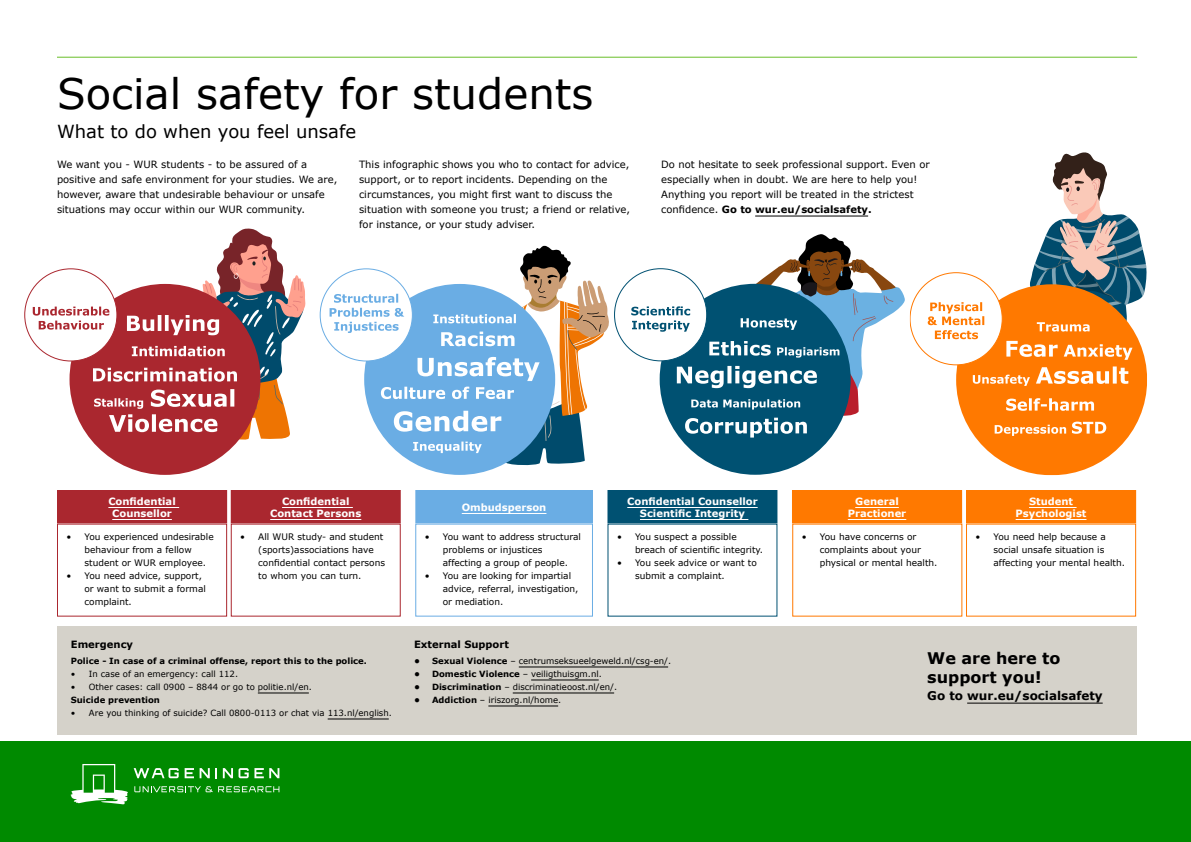
<style>
.page{position:relative;width:1191px;height:842px;background:#fff}
.page>*{position:absolute;margin:0;border:0;box-sizing:border-box;transform-origin:0 0}
.H1_Document_Title{font:42px "Verdana";color:#000}
.H2_Subtitle{font:18px "Verdana";color:#000}
.Kadertekst_callout_0{font:700 16px/19.2px "Verdana";color:#000}
.Kadertekst_callout_0-2{font:700 12px "Verdana";color:#000}
.algemene_tekst{font:10px/15px "Verdana";color:#000}
.H3_Kaderkopje_hulpbi{font:700 10px/12px "Verdana";color:#fff;text-align:center}
.H4_kaderkopje_algeme{font:700 10px "Verdana";color:#000}
.t1{font:9px/13px "Verdana";color:#000}
.t2{font:8.5px "Verdana";color:#000}
.Kadertekst_AlgemeneI{font:700 8.5px "Verdana";color:#000}
.s1{font-weight:700}
</style>
<div class="page">
<hr style="left:755px;top:216px;width:113px;height:1px;background:#000">
<div style="left:70px;top:284px;width:190px;height:191px;background:#aa272f;border-radius:50%"></div>
<svg style="left:33px;top:228px;width:273px;height:214px"></svg>
<div style="left:57px;top:490px;width:170px;height:33px;background:#aa272f"></div>
<hr style="left:108px;top:507px;width:71px;height:1px;background:#fff">
<hr style="left:112px;top:519px;width:60px;height:1px;background:#fff">
<div style="left:57px;top:524px;width:170px;height:93px;border:1px solid #aa272f"></div>
<div style="left:231px;top:490px;width:169px;height:33px;background:#aa272f"></div>
<hr style="left:282px;top:507px;width:71px;height:1px;background:#fff">
<hr style="left:270px;top:519px;width:91px;height:1px;background:#fff">
<div style="left:231px;top:524px;width:170px;height:93px;border:1px solid #aa272f"></div>
<svg style="left:329px;top:245px;width:280px;height:221px"></svg>
<div style="left:416px;top:490px;width:176px;height:33px;background:#6aade4"></div>
<hr style="left:462px;top:513px;width:84px;height:1px;background:#fff">
<div style="left:415px;top:524px;width:178px;height:93px;border:1px solid #6aade4"></div>
<div style="left:608px;top:490px;width:169px;height:33px;background:#005172"></div>
<hr style="left:627px;top:507px;width:130px;height:1px;background:#fff">
<hr style="left:640px;top:519px;width:108px;height:1px;background:#fff">
<div style="left:956px;top:284px;width:191px;height:191px;background:#ff7900;border-radius:50%"></div>
<svg style="left:994px;top:422px;width:112px;height:14px"></svg>
<svg style="left:1006px;top:398px;width:88px;height:13px"></svg>
<svg style="left:927px;top:152px;width:219px;height:234px"></svg>
<div style="left:792px;top:490px;width:169px;height:33px;background:#ff7900"></div>
<hr style="left:855px;top:507px;width:44px;height:1px;background:#fff">
<hr style="left:848px;top:519px;width:58px;height:1px;background:#fff">
<div style="left:966px;top:490px;width:169px;height:33px;background:#ff7900"></div>
<hr style="left:1029px;top:507px;width:47px;height:1px;background:#fff">
<hr style="left:1015px;top:519px;width:71px;height:1px;background:#fff">
<div style="left:966px;top:524px;width:170px;height:93px;border:1px solid #ff7900"></div>
<div style="left:57px;top:626px;width:1079px;height:108px;background:#d5d2ca"></div>
<hr style="left:258px;top:693px;width:51px;height:1px;background:#000">
<hr style="left:328px;top:719px;width:61px;height:1px;background:#000">
<hr style="left:519px;top:667px;width:149px;height:1px;background:#000">
<hr style="left:531px;top:680px;width:68px;height:1px;background:#000">
<hr style="left:513px;top:693px;width:101px;height:1px;background:#000">
<hr style="left:488px;top:706px;width:70px;height:1px;background:#000">
<hr style="left:967px;top:703px;width:135px;height:1px;background:#000">
<div style="left:0;top:741px;width:1191px;height:101px;background:#008a00"></div>
<svg style="left:70px;top:764px;width:209px;height:41px"></svg>
<hr style="left:57px;top:57px;width:1080px;height:1px;background:#69be28">
<div style="left:659px;top:284px;width:191px;height:191px;background:#005172;border-radius:50%"></div>
<svg style="left:631px;top:234px;width:273px;height:204px"></svg>
<h1 class="H1_Document_Title" style="left:57px;top:65px;width:538px">Social safety for students</h1>
<h2 class="H2_Subtitle" style="left:57px;top:119px;width:301px">What to do when you feel unsafe</h2>
<p class="algemene_tekst" style="left:57px;top:157px;width:282px">We want you - WUR students - to be assured of a positive and safe environment for your studies. We are, however, aware that undesirable behaviour or unsafe situations may occur within our WUR community.</p>
<p class="algemene_tekst" style="left:359px;top:157px;width:272px">This infographic shows you who to contact for advice, support, or to report incidents. Depending on the circumstances, you might first want to discuss the situation with someone you trust; a friend or relative, for instance, or your study adviser.</p>
<p class="algemene_tekst" style="left:661px;top:157px;width:270px">Do not hesitate to seek professional support. Even or especially when in doubt. We are here to help you!<br>Anything you report will be treated in the strictest confidence. <span class="s1">Go to wur.eu/socialsafety.</span></p>
<h3 class="H3_Kaderkopje_hulpbi" style="left:108px;top:495px;width:69px">Confidential</h3>
<h3 class="H3_Kaderkopje_hulpbi" style="left:112px;top:507px;width:61px">Counsellor</h3>
<p class="t1" style="left:84px;top:530px;width:131px;text-indent:-18px">• You experienced undesirable behaviour from a fellow student or WUR employee.</p>
<p class="t1" style="left:84px;top:569px;width:123px;text-indent:-18px">• You need advice, support, or want to submit a formal complaint.</p>
<h3 class="H3_Kaderkopje_hulpbi" style="left:270px;top:495px;width:93px">Confidential<br>Contact Persons</h3>
<p class="t1" style="left:258px;top:530px;width:128px;text-indent:-18px">• All WUR study- and student (sports)associations have confidential contact persons to whom you can turn.</p>
<h3 class="H3_Kaderkopje_hulpbi" style="left:462px;top:501px;width:86px">Ombudsperson</h3>
<p class="t1" style="left:443px;top:530px;width:140px;text-indent:-18px">• You want to address structural problems or injustices affecting a group of people.</p>
<p class="t1" style="left:443px;top:569px;width:137px;text-indent:-18px">• You are looking for impartial advice, referral, investigation, or mediation.</p>
<h3 class="H3_Kaderkopje_hulpbi" style="left:627px;top:495px;width:132px">Confidential Counsellor</h3>
<h3 class="H3_Kaderkopje_hulpbi" style="left:640px;top:507px;width:106px">Scientific Integrity</h3>
<p class="t1" style="left:635px;top:530px;width:130px;text-indent:-18px">• You suspect a possible breach of scientific integrity.</p>
<p class="t1" style="left:635px;top:556px;width:123px;text-indent:-18px">• You seek advice or want to submit a complaint.</p>
<h3 class="H3_Kaderkopje_hulpbi" style="left:855px;top:495px;width:45px">General</h3>
<h3 class="H3_Kaderkopje_hulpbi" style="left:848px;top:507px;width:60px">Practioner</h3>
<p class="t1" style="left:819px;top:530px;width:119px;text-indent:-18px">• You have concerns or complaints about your physical or mental health.</p>
<h3 class="H3_Kaderkopje_hulpbi" style="left:1029px;top:495px;width:46px">Student</h3>
<h3 class="H3_Kaderkopje_hulpbi" style="left:1015px;top:507px;width:72px">Psychologist</h3>
<p class="t1" style="left:993px;top:530px;width:133px;text-indent:-18px">• You need help because a social unsafe situation is affecting your mental health.</p>
<h4 class="H4_kaderkopje_algeme" style="left:71px;top:637px;width:64px">Emergency</h4>
<h5 class="Kadertekst_AlgemeneI" style="left:71px;top:655px;width:297px">Police - In case of a criminal offense, report this to the police.</h5>
<p class="t2" style="left:71px;top:668px;width:169px">• In case of an emergency: call 112.</p>
<p class="t2" style="left:71px;top:681px;width:242px">• Other cases: call 0900 – 8844 or go to politie.nl/en.</p>
<h5 class="Kadertekst_AlgemeneI" style="left:71px;top:694px;width:91px">Suicide prevention</h5>
<p class="t2" style="left:71px;top:707px;width:322px">• Are you thinking of suicide? Call 0800-0113 or chat via 113.nl/english.</p>
<h4 class="H4_kaderkopje_algeme" style="left:414px;top:637px;width:96px">External Support</h4>
<p class="t2" style="left:414px;top:655px;width:259px"><span class="s1">• Sexual Violence</span> – centrumseksueelgeweld.nl/csg-en/.</p>
<p class="t2" style="left:414px;top:668px;width:189px"><span class="s1">• Domestic Violence</span> – veiligthuisgm.nl.</p>
<p class="t2" style="left:414px;top:681px;width:205px"><span class="s1">• Discrimination</span> – discriminatieoost.nl/en/.</p>
<p class="t2" style="left:414px;top:694px;width:149px"><span class="s1">• Addiction</span> – iriszorg.nl/home.</p>
<h5 class="Kadertekst_callout_0" style="left:927px;top:648px;width:135px">We are here to support you!</h5>
<h5 class="Kadertekst_callout_0-2" style="left:927px;top:687px;width:177px">Go to wur.eu/socialsafety</h5>
</div>
